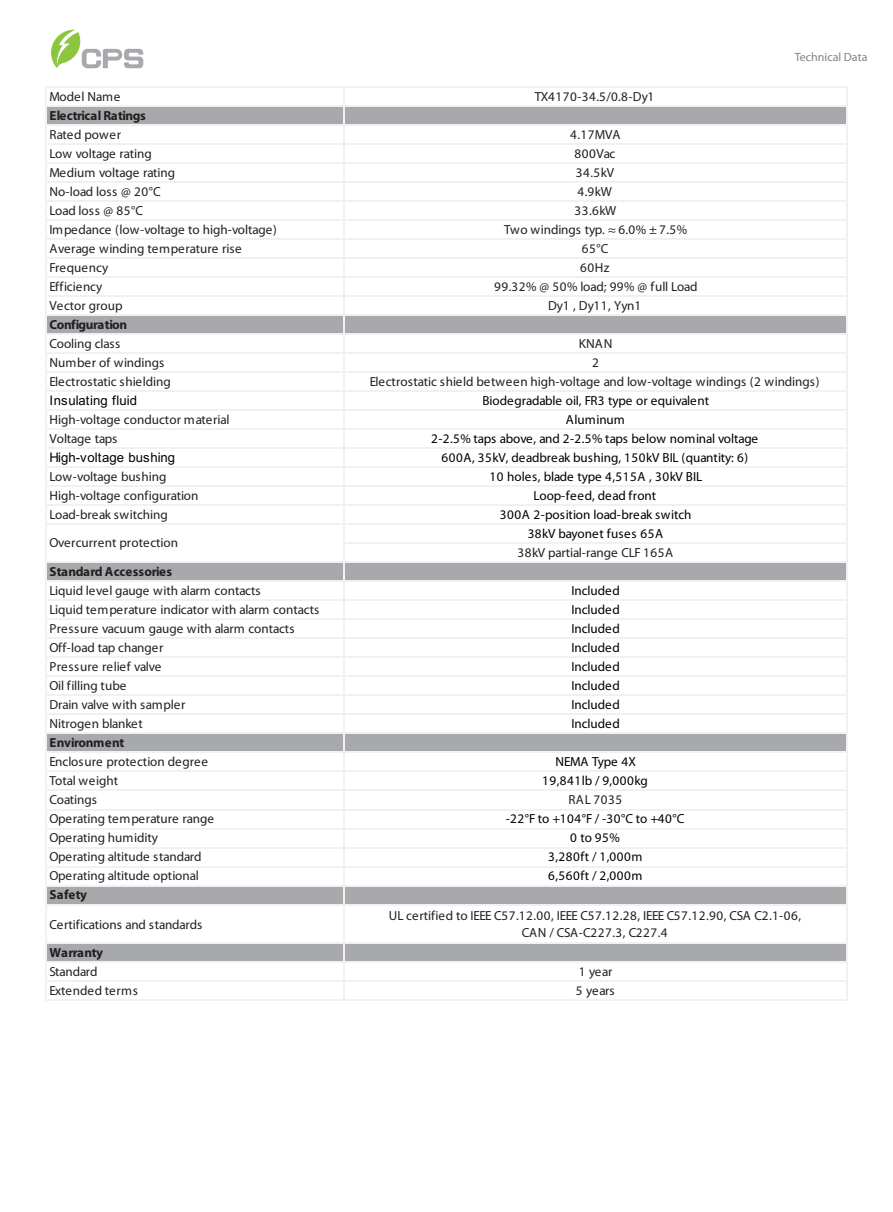
<style>
.page{position:relative;width:893px;height:1212px;background:#fff}
.page>*{position:absolute;margin:0;border:0;box-sizing:border-box;transform-origin:0 0}
.t1{font:13.2px/19px "Myriad Pro";color:#231f20}
.t2{font:13.2px/19px "Myriad Pro";color:#000;text-align:center}
.t3{font:700 13.2px/19px "Myriad Pro";letter-spacing:-.03em;color:#231f20}
.t4{font:13.2px "Myriad Pro";letter-spacing:.04em;color:#050100}
.t5{font:13.2px "Arial";color:#000}
.t6{font:13.2px "Myriad Pro";letter-spacing:.045em;color:#000}
.t7{font:13.2px "Myriad Pro";letter-spacing:.02em;color:#231f20}
.t8{font:13.2px "Myriad Pro";letter-spacing:-.025em;color:#000}
.t9{font:12px "Myriad Pro";color:#808285}
.s1{font-weight:400}
.s2{color:#231f20}
.s3{font-weight:700}
</style>
<div class="page">
<svg style="left:51px;top:30px;width:93px;height:38px"></svg>
<div style="left:46px;top:105px;width:802px;height:21px;background:#a8a9ac"></div>
<div style="left:46px;top:314px;width:802px;height:21px;background:#a8a9ac"></div>
<div style="left:46px;top:561px;width:802px;height:21px;background:#a8a9ac"></div>
<div style="left:46px;top:733px;width:802px;height:20px;background:#a8a9ac"></div>
<div style="left:46px;top:885px;width:802px;height:20px;background:#a8a9ac"></div>
<div style="left:46px;top:942px;width:802px;height:20px;background:#a8a9ac"></div>
<hr style="left:45px;top:86px;width:1px;height:914px;background:#f1f1f2">
<hr style="left:343px;top:88px;width:2px;height:912px;background:#f1f1f2">
<hr style="left:846px;top:88px;width:2px;height:912px;background:#f1f1f2">
<hr style="left:46px;top:86px;width:802px;height:2px;background:#f1f1f2">
<hr style="left:46px;top:105px;width:802px;height:2px;background:#f1f1f2">
<hr style="left:46px;top:124px;width:802px;height:2px;background:#f1f1f2">
<hr style="left:46px;top:143px;width:802px;height:2px;background:#f1f1f2">
<hr style="left:46px;top:162px;width:802px;height:2px;background:#f1f1f2">
<hr style="left:46px;top:181px;width:802px;height:2px;background:#f1f1f2">
<hr style="left:46px;top:200px;width:802px;height:2px;background:#f1f1f2">
<hr style="left:46px;top:219px;width:802px;height:2px;background:#f1f1f2">
<hr style="left:46px;top:238px;width:802px;height:2px;background:#f1f1f2">
<hr style="left:46px;top:257px;width:802px;height:2px;background:#f1f1f2">
<hr style="left:46px;top:276px;width:802px;height:2px;background:#f1f1f2">
<hr style="left:46px;top:295px;width:802px;height:2px;background:#f1f1f2">
<hr style="left:46px;top:314px;width:802px;height:2px;background:#f1f1f2">
<hr style="left:46px;top:333px;width:802px;height:2px;background:#f1f1f2">
<hr style="left:46px;top:352px;width:802px;height:2px;background:#f1f1f2">
<hr style="left:46px;top:371px;width:802px;height:2px;background:#f1f1f2">
<hr style="left:46px;top:390px;width:802px;height:2px;background:#f1f1f2">
<hr style="left:46px;top:409px;width:802px;height:2px;background:#f1f1f2">
<hr style="left:46px;top:428px;width:802px;height:2px;background:#f1f1f2">
<hr style="left:46px;top:447px;width:802px;height:2px;background:#f1f1f2">
<hr style="left:46px;top:466px;width:802px;height:2px;background:#f1f1f2">
<hr style="left:46px;top:485px;width:802px;height:2px;background:#f1f1f2">
<hr style="left:46px;top:504px;width:802px;height:2px;background:#f1f1f2">
<hr style="left:46px;top:523px;width:802px;height:2px;background:#f1f1f2">
<hr style="left:345px;top:542px;width:503px;height:2px;background:#f1f1f2">
<hr style="left:46px;top:561px;width:802px;height:2px;background:#f1f1f2">
<hr style="left:46px;top:580px;width:802px;height:2px;background:#f1f1f2">
<hr style="left:46px;top:599px;width:802px;height:2px;background:#f1f1f2">
<hr style="left:46px;top:619px;width:802px;height:1px;background:#f1f1f2">
<hr style="left:46px;top:638px;width:802px;height:1px;background:#f1f1f2">
<hr style="left:46px;top:657px;width:802px;height:1px;background:#f1f1f2">
<hr style="left:46px;top:676px;width:802px;height:1px;background:#f1f1f2">
<hr style="left:46px;top:695px;width:802px;height:1px;background:#f1f1f2">
<hr style="left:46px;top:714px;width:802px;height:1px;background:#f1f1f2">
<hr style="left:46px;top:733px;width:802px;height:1px;background:#f1f1f2">
<hr style="left:46px;top:752px;width:802px;height:1px;background:#f1f1f2">
<hr style="left:46px;top:771px;width:802px;height:1px;background:#f1f1f2">
<hr style="left:46px;top:790px;width:802px;height:1px;background:#f1f1f2">
<hr style="left:46px;top:809px;width:802px;height:1px;background:#f1f1f2">
<hr style="left:46px;top:828px;width:802px;height:1px;background:#f1f1f2">
<hr style="left:46px;top:847px;width:802px;height:1px;background:#f1f1f2">
<hr style="left:46px;top:866px;width:802px;height:1px;background:#f1f1f2">
<hr style="left:46px;top:885px;width:802px;height:1px;background:#f1f1f2">
<hr style="left:46px;top:904px;width:802px;height:1px;background:#f1f1f2">
<hr style="left:46px;top:942px;width:802px;height:1px;background:#f1f1f2">
<hr style="left:46px;top:961px;width:802px;height:1px;background:#f1f1f2">
<hr style="left:46px;top:980px;width:802px;height:1px;background:#f1f1f2">
<hr style="left:46px;top:999px;width:802px;height:1px;background:#f1f1f2">
<p class="t1" style="left:49px;top:87px;width:72px">Model Name</p>
<p class="t7" style="left:535px;top:88px;width:121px">TX4170-34.5/0.8-Dy1</p>
<p class="t3" style="left:49px;top:105px;width:98px">Electrical Ratings<br><span class="s1">Rated power</span></p>
<p class="t1" style="left:570px;top:125px;width:52px">4.17MVA</p>
<p class="t1" style="left:49px;top:144px;width:104px">Low voltage rating</p>
<p class="t1" style="left:574px;top:144px;width:43px">800Vac</p>
<p class="t1" style="left:49px;top:163px;width:127px">Medium voltage rating</p>
<p class="t1" style="left:576px;top:163px;width:40px">34.5kV</p>
<p class="t1" style="left:49px;top:182px;width:113px">No-load loss @ 20°C</p>
<p class="t1" style="left:577px;top:182px;width:36px">4.9kW</p>
<p class="t1" style="left:49px;top:201px;width:95px">Load loss @ 85°C</p>
<p class="t1" style="left:574px;top:201px;width:43px">33.6kW</p>
<p class="t1" style="left:49px;top:220px;width:229px">Impedance (low-voltage to high-voltage)</p>
<p class="t1" style="left:504px;top:220px;width:184px">Two windings typ. ≈ 6.0% ± 7.5%</p>
<p class="t1" style="left:49px;top:239px;width:194px">Average winding temperature rise</p>
<p class="t1" style="left:582px;top:239px;width:28px">65°C</p>
<p class="t1" style="left:49px;top:258px;width:60px">Frequency</p>
<p class="t1" style="left:580px;top:258px;width:31px">60Hz</p>
<p class="t1" style="left:49px;top:277px;width:54px">Efficiency</p>
<p class="t1" style="left:494px;top:277px;width:205px">99.32% @ 50% load; 99% @ full Load</p>
<p class="t1" style="left:49px;top:296px;width:75px">Vector group</p>
<p class="t1" style="left:548px;top:296px;width:95px">Dy1 , Dy11, Yyn1</p>
<p class="t3" style="left:49px;top:315px;width:79px">Configuration<br><span class="s1">Cooling class</span></p>
<p class="t1" style="left:579px;top:334px;width:35px">KNAN</p>
<p class="t9" style="left:795px;top:50px;width:74px">Technical Data</p>
<p class="t1" style="left:49px;top:353px;width:116px">Number of windings</p>
<p class="t1" style="left:592px;top:353px;width:8px">2</p>
<p class="t1" style="left:49px;top:372px;width:123px">Electrostatic shielding</p>
<p class="t1" style="left:370px;top:372px;width:451px">Electrostatic shield between high-voltage and low-voltage windings (2 windings)</p>
<p class="t5" style="left:49px;top:391px;width:89px">Insulating fluid</p>
<p class="t2" style="left:482px;top:391px;width:228px">Biodegradable oil, FR3 type or equivalent</p>
<p class="t1" style="left:49px;top:410px;width:182px">High-voltage conductor material</p>
<p class="t2" style="left:566px;top:410px;width:61px">Aluminum</p>
<p class="t1" style="left:49px;top:429px;width:70px">Voltage taps</p>
<p class="t2" style="left:431px;top:429px;width:329px">2-2.5% taps above, and 2-2.5% taps below nominal voltage</p>
<p class="t5" style="left:49px;top:448px;width:127px">High-voltage bushing</p>
<p class="t2" style="left:441px;top:448px;width:308px">600A, 35kV, deadbreak bushing, 150kV BIL (quantity: 6)</p>
<p class="t1" style="left:49px;top:467px;width:119px">Low-voltage bushing</p>
<p class="t2" style="left:490px;top:467px;width:214px">10 holes, blade type 4,515A , 30kV BIL</p>
<p class="t1" style="left:49px;top:486px;width:151px">High-voltage configuration</p>
<p class="t2" style="left:533px;top:486px;width:124px">Loop-feed, dead front</p>
<p class="t1" style="left:49px;top:505px;width:120px">Load-break switching</p>
<p class="t2" style="left:500px;top:505px;width:193px">300A 2-position load-break switch<br>38kV bayonet fuses 65A<br><span class="s2">38kV partial-range CLF 165A</span></p>
<p class="t1" style="left:49px;top:562px;width:213px"><span class="s3">Standard Accessories<br></span>Liquid level gauge with alarm contacts</p>
<p class="t1" style="left:49px;top:533px;width:130px">Overcurrent protection</p>
<p class="t2" style="left:572px;top:581px;width:50px">Included</p>
<p class="t1" style="left:49px;top:600px;width:271px">Liquid temperature indicator with alarm contacts</p>
<p class="t2" style="left:572px;top:600px;width:50px">Included</p>
<p class="t1" style="left:49px;top:619px;width:247px">Pressure vacuum gauge with alarm contacts</p>
<p class="t2" style="left:572px;top:619px;width:50px">Included</p>
<p class="t1" style="left:49px;top:638px;width:116px">Off-load tap changer</p>
<p class="t2" style="left:572px;top:638px;width:50px">Included</p>
<p class="t1" style="left:49px;top:657px;width:113px">Pressure relief valve</p>
<p class="t2" style="left:572px;top:657px;width:50px">Included</p>
<p class="t1" style="left:49px;top:676px;width:78px">Oil filling tube</p>
<p class="t2" style="left:572px;top:676px;width:50px">Included</p>
<p class="t1" style="left:49px;top:695px;width:137px">Drain valve with sampler</p>
<p class="t2" style="left:572px;top:695px;width:50px">Included</p>
<p class="t1" style="left:49px;top:714px;width:95px">Nitrogen blanket</p>
<p class="t2" style="left:572px;top:714px;width:50px">Included</p>
<p class="t1" style="left:49px;top:733px;width:160px"><span class="s3">Environment<br></span>Enclosure protection degree</p>
<p class="t8" style="left:555px;top:754px;width:82px">NEMA Type 4X</p>
<p class="t1" style="left:49px;top:771px;width:70px">Total weight</p>
<p class="t6" style="left:542px;top:773px;width:107px">19,841lb / 9,000kg</p>
<p class="t1" style="left:49px;top:790px;width:49px">Coatings</p>
<p class="t1" style="left:569px;top:790px;width:55px">RAL 7035</p>
<p class="t1" style="left:49px;top:809px;width:166px">Operating temperature range</p>
<p class="t4" style="left:506px;top:811px;width:180px">-22°F to +104°F / -30°C to +40°C</p>
<p class="t1" style="left:49px;top:828px;width:110px">Operating humidity</p>
<p class="t4" style="left:570px;top:830px;width:51px">0 to 95%</p>
<p class="t1" style="left:49px;top:847px;width:154px">Operating altitude standard</p>
<p class="t4" style="left:548px;top:849px;width:96px">3,280ft / 1,000m</p>
<p class="t1" style="left:49px;top:866px;width:151px">Operating altitude optional</p>
<p class="t6" style="left:548px;top:868px;width:96px">6,560ft / 2,000m</p>
<p class="t3" style="left:49px;top:885px;width:39px">Safety</p>
<p class="t1" style="left:49px;top:914px;width:155px">Certifications and standards</p>
<p class="t1" style="left:389px;top:906px;width:414px;line-height:17.5px;text-align:center">UL certified to IEEE C57.12.00, IEEE C57.12.28, IEEE C57.12.90, CSA C2.1-06,<br>CAN / CSA-C227.3, C227.4</p>
<p class="t3" style="left:49px;top:942px;width:55px">Warranty<br><span class="s1">Standard</span></p>
<p class="t1" style="left:579px;top:961px;width:35px">1 year</p>
<p class="t1" style="left:49px;top:980px;width:90px">Extended terms</p>
<p class="t1" style="left:576px;top:980px;width:40px">5 years</p>
</div>
